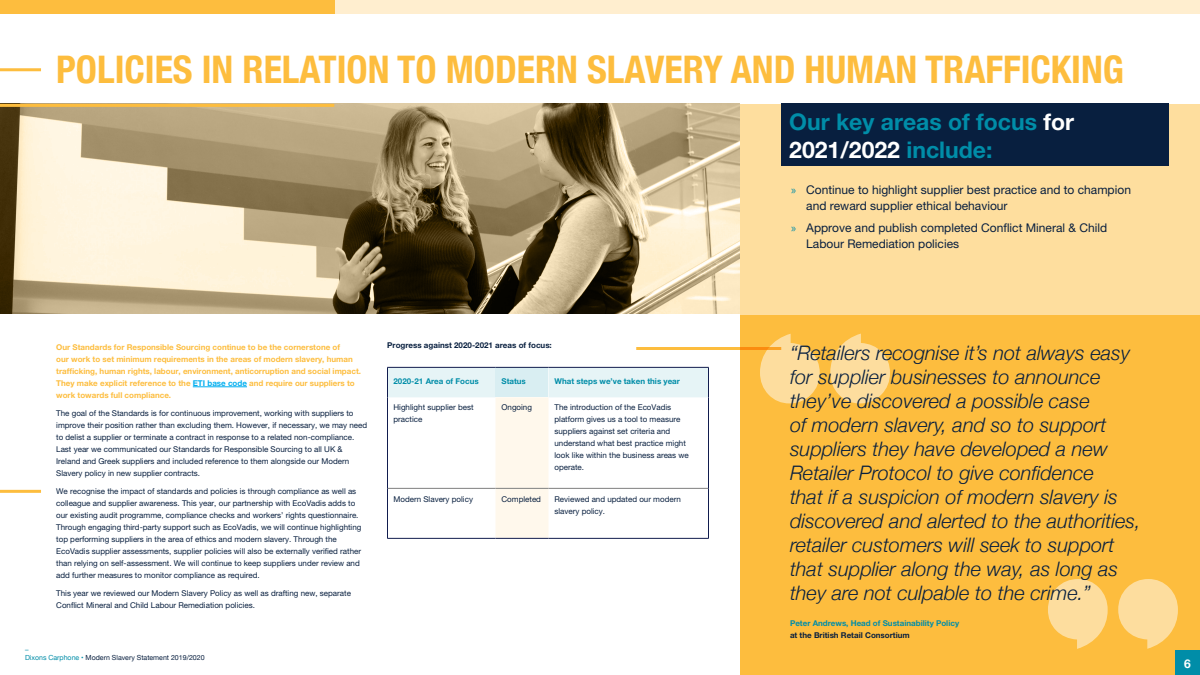
<style>
.page{position:relative;width:1200px;height:675px;background:#fff}
.page>*{position:absolute;margin:0;border:0;box-sizing:border-box;transform-origin:0 0}
.Section_Titles{font:700 condensed 38px "Helvetica Neue";color:#fdbd3e}
.Body_Copy_Large{font:700 23px/28px "Helvetica Neue LT Pro";color:#008da8}
.Quotes_Small{font:italic 300 20px/24px "Helvetica Neue";color:#081f3f}
.t1{font:12px/16px "Helvetica Neue LT Pro";color:#081f3f}
.t2{font:700 12px "Helvetica Neue";color:#fff}
.Body_Copy_Small{font:8px/12px "Helvetica Neue LT Pro";color:#081f3f}
.Body_Copy_Small-2{font:700 8px/12px "Helvetica Neue LT Pro";color:#fdbd3e}
.Body_Copy_Small-3{font:700 8px/12px "Helvetica Neue LT Pro";color:#008da8}
.Body_Copy_Small-4{font:700 8px "Helvetica Neue LT Pro";color:#081f3f}
.t3{font:7px/8.4px "Helvetica Neue";color:#081f3f}
.s1{color:#fff}
.s2{color:#00aeef}
.s3{color:#008da8}
.s4{font-family:"Myriad Pro";color:#008da8}
.s5{color:#081f3f}
</style>
<div class="page">
<div style="left:740px;top:314px;width:460px;height:361px;background:#fdbd3e"></div>
<hr style="left:193px;top:387px;width:54px;height:1px;background:#00aeef">
<div style="left:0;top:0;width:1200px;height:14px;background:#ffeecf"></div>
<div style="left:0;top:0;width:334px;height:14px;background:#fdbd3e"></div>
<svg style="left:0;top:104px;width:740px;height:210px;background:#b1a181"></svg>
<hr style="left:0;top:104px;width:334px;height:3px;background:#fdbd3e">
<svg style="left:760px;top:334px;width:130px;height:69px"></svg>
<svg style="left:1048px;top:579px;width:130px;height:70px"></svg>
<hr style="left:0;top:490px;width:41px;height:3px;background:#fdbd3e">
<div style="left:740px;top:104px;width:460px;height:210px;background:#fede9e"></div>
<hr style="left:0;top:68px;width:41px;height:3px;background:#fdbd3e">
<hr style="left:636px;top:347px;width:145px;height:3px;background:#fdbd3e">
<div style="left:1175px;top:650px;width:25px;height:25px;background:#008da8"></div>
<div style="left:781px;top:104px;width:388px;height:62px;background:#081f3f"></div>
<svg style="left:387px;top:367px;width:322px;height:171px"></svg>
<hr style="left:387px;top:397px;width:1px;height:91px;background:#111c4e">
<hr style="left:708px;top:397px;width:1px;height:91px;background:#111c4e">
<hr style="left:387px;top:488px;width:1px;height:50px;background:#111c4e">
<hr style="left:708px;top:488px;width:1px;height:50px;background:#111c4e">
<hr style="left:387px;top:538px;width:109px;height:1px;background:#111c4e">
<hr style="left:496px;top:538px;width:52px;height:1px;background:#111c4e">
<hr style="left:548px;top:538px;width:161px;height:1px;background:#111c4e">
<p class="Section_Titles" style="left:56px;top:38px;width:1069px">POLICIES IN RELATION TO MODERN SLAVERY AND HUMAN TRAFFICKING</p>
<p class="Body_Copy_Large" style="left:789px;top:107px;width:286px">Our key areas of focus <span class="s1">for<br>2021/2022</span> include:</p>
<p class="Body_Copy_Small-2" style="left:56px;top:341px;width:285px">Our Standards for Responsible Sourcing continue to be the cornerstone of</p>
<p class="Body_Copy_Small-4" style="left:387px;top:340px;width:166px">Progress against 2020-2021 areas of focus:</p>
<p class="Body_Copy_Small-2" style="left:56px;top:353px;width:306px">our work to set minimum requirements in the areas of modern slavery, human trafficking, human rights, labour, environment, anticorruption and social impact.<br>They make explicit reference to the <span class="s2">ETI base code</span> and require our suppliers to work towards full compliance.</p>
<p class="Body_Copy_Small" style="left:56px;top:407px;width:313px">The goal of the Standards is for continuous improvement, working with suppliers to improve their position rather than excluding them. However, if necessary, we may need to delist a supplier or terminate a contract in response to a related non-compliance.<br>Last year we communicated our Standards for Responsible Sourcing to all UK &amp; Ireland and Greek suppliers and included reference to them alongside our Modern Slavery policy in new supplier contracts.</p>
<p class="Body_Copy_Small" style="left:56px;top:485px;width:307px">We recognise the impact of standards and policies is through compliance as well as colleague and supplier awareness. This year, our partnership with EcoVadis adds to our existing audit programme, compliance checks and workers’ rights questionnaire.<br>Through engaging third-party support such as EcoVadis, we will continue highlighting top performing suppliers in the area of ethics and modern slavery. Through the EcoVadis supplier assessments, supplier policies will also be externally verified rather than relying on self-assessment. We will continue to keep suppliers under review and add further measures to monitor compliance as required.</p>
<p class="Body_Copy_Small" style="left:56px;top:587px;width:296px">This year we reviewed our Modern Slavery Policy as well as drafting new, separate<br>Conflict Mineral and Child Labour Remediation policies.</p>
<p class="Body_Copy_Small-3" style="left:394px;top:375px;width:87px">2020-21 Area of Focus</p>
<p class="Body_Copy_Small-3" style="left:502px;top:375px;width:26px">Status</p>
<p class="Body_Copy_Small-3" style="left:554px;top:375px;width:127px">What steps we’ve taken this year</p>
<p class="Body_Copy_Small" style="left:394px;top:401px;width:82px">Highlight supplier best practice</p>
<p class="Body_Copy_Small" style="left:502px;top:401px;width:32px">Ongoing</p>
<p class="Body_Copy_Small" style="left:554px;top:401px;width:136px">The introduction of the EcoVadis platform gives us a tool to measure suppliers against set criteria and understand what best practice might look like within the business areas we operate.</p>
<p class="Body_Copy_Small" style="left:394px;top:493px;width:81px">Modern Slavery policy</p>
<p class="Body_Copy_Small" style="left:502px;top:493px;width:41px">Completed</p>
<p class="Body_Copy_Small" style="left:554px;top:493px;width:128px">Reviewed and updated our modern slavery policy.</p>
<p class="t3" style="left:25px;top:645px;width:181px"><span class="s3">–<br>Dixons Carphone •</span> Modern Slavery Statement 2019/2020</p>
<p class="t1" style="left:806px;top:182px;width:326px;text-indent:-15px"><span class="s4">»</span> Continue to highlight supplier best practice and to champion and reward supplier ethical behaviour</p>
<p class="t1" style="left:806px;top:220px;width:302px;text-indent:-15px"><span class="s4">»</span> Approve and publish completed Conflict Mineral &amp; Child<br>Labour Remediation policies</p>
<p class="Quotes_Small" style="left:790px;top:340px;width:352px">“Retailers recognise it’s not always easy for supplier businesses to announce they’ve discovered a possible case<br>of modern slavery, and so to support suppliers they have developed a new Retailer Protocol to give confidence<br>that if a suspicion of modern slavery is discovered and alerted to the authorities, retailer customers will seek to support that supplier along the way, as long as they are not culpable to the crime.”</p>
<p class="Body_Copy_Small-3" style="left:790px;top:617px;width:171px">Peter Andrews, Head of Sustainability Policy <span class="s5">at the British Retail Consortium</span></p>
<p class="t2" style="left:1184px;top:654px;width:8px">6</p>
</div>
